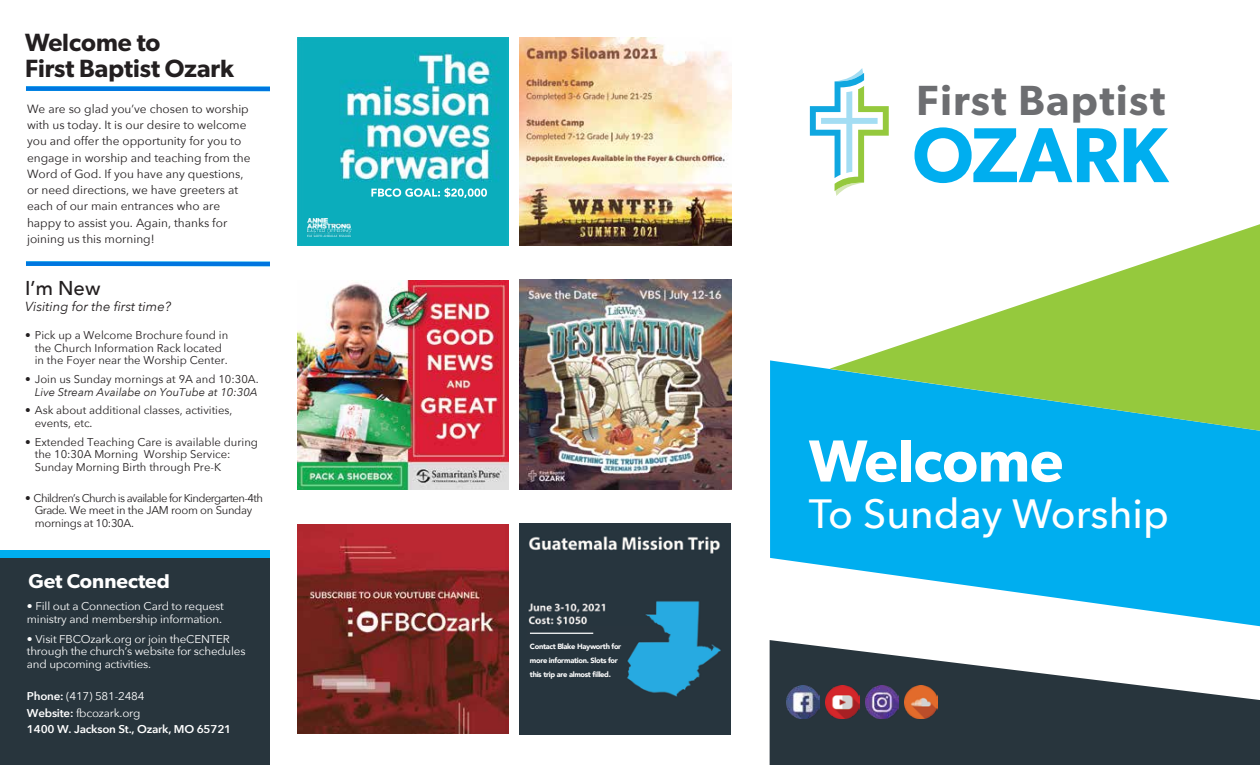
<style>
.page{position:relative;width:1260px;height:765px;background:#fff}
.page>*{position:absolute;margin:0;border:0;box-sizing:border-box;transform-origin:0 0}
.t1{font:600 78.12px "Gibson";color:#00aeef}
.t2{font:600 59.5px "Gibson";color:#fff}
.t3{font:600 42.25px "Gibson";letter-spacing:.04em;color:#6d6e71}
.t4{font:500 40.75px "Avenir Next";color:#fff}
.t5{font:600 25px/26px "Gibson";color:#231f20}
.t6{font:600 20px "Gibson";color:#fff}
.t7{font:500 20px "Avenir Next";color:#231f20}
.t8{font:italic 13.12px "Avenir Next";color:#231f20}
.t9{font:11.88px/16.2px "Avenir Next";color:#231f20}
.t10{font:11.25px/12.5px "Avenir Next";color:#231f20}
.t11{font:11.25px/12.5px "Avenir Next";letter-spacing:-.02em;color:#fff}
.t12{font:11.25px/12.5px "Avenir Next";letter-spacing:-.055em;color:#231f20}
.t13{font:600 11.25px/16.2px "Avenir Next";letter-spacing:-.02em;color:#fff}
.t14{font:italic 11.25px "Avenir Next";color:#231f20}
.t15{font:900 7.5px/13.8px "Avenir";letter-spacing:-.04em;color:#fff}
.s1{font-weight:400}
</style>
<div class="page">
<div style="left:0;top:557px;width:270px;height:208px;background:#28353d"></div>
<div style="left:0;top:551px;width:270px;height:7px;background:#00aeef"></div>
<div style="left:26px;top:261px;width:244px;height:5px;background:#0076e0"></div>
<div style="left:26px;top:86px;width:244px;height:5px;background:#0076e0"></div>
<svg style="left:770px;top:640px;width:490px;height:125px;fill:#28353d"></svg>
<svg style="left:770px;top:360px;width:490px;height:266px;fill:#00aeef"></svg>
<svg style="left:830px;top:224px;width:430px;height:207px"></svg>
<svg style="left:810px;top:68px;width:79px;height:128px"></svg>
<img style="left:905px;top:685px;width:33px;height:34px">
<img style="left:865px;top:685px;width:33px;height:34px">
<img style="left:826px;top:685px;width:33px;height:34px">
<img style="left:786px;top:685px;width:33px;height:34px">
<img style="left:297px;top:525px;width:211px;height:208px">
<img style="left:519px;top:38px;width:212px;height:208px">
<img style="left:519px;top:279px;width:212px;height:211px">
<img style="left:297px;top:280px;width:211px;height:210px">
<img style="left:297px;top:38px;width:211px;height:208px">
<img style="left:307px;top:218px;width:45px;height:18px">
<svg style="left:371px;top:188px;width:116px;height:10px"></svg>
<img style="left:520px;top:523px;width:211px;height:211px">
<div style="left:527px;top:626px;width:132px;height:14px;background:#28353e"></div>
<hr style="left:530px;top:633px;width:63px;height:1px;background:#fff">
<h3 class="t5" style="left:25px;top:29px;width:210px">Welcome to<br>First Baptist Ozark</h3>
<p class="t9" style="left:27px;top:100px;width:225px">We are so glad you’ve chosen to worship with us today. It is our desire to welcome you and offer the opportunity for you to engage in worship and teaching from the Word of God. If you have any questions, or need directions, we have greeters at each of our main entrances who are happy to assist you. Again, thanks for joining us this morning!</p>
<h3 class="t7" style="left:25px;top:271px;width:77px">I’m New</h3>
<p class="t8" style="left:25px;top:296px;width:147px">Visiting for the first time?</p>
<p class="t10" style="left:35px;top:329px;width:195px;text-indent:-10px">• Pick up a Welcome Brochure found in the Church Information Rack located in the Foyer near the Worship Center.</p>
<p class="t10" style="left:25px;top:372px;width:235px">• Join us Sunday mornings at 9A and 10:30A.</p>
<p class="t14" style="left:35px;top:382px;width:224px">Live Stream Availabe on YouTube at 10:30A</p>
<p class="t10" style="left:35px;top:404px;width:199px;text-indent:-10px">• Ask about additional classes, activities, events, etc.</p>
<p class="t10" style="left:35px;top:435px;width:225px;text-indent:-10px">• Extended Teaching Care is available during the 10:30A Morning Worship Service:<br>Sunday Morning Birth through Pre-K</p>
<p class="t12" style="left:35px;top:491px;width:230px;text-indent:-10px">• Children’s Church is available for Kindergarten-4th<br>Grade. We meet in the JAM room on Sunday mornings at 10:30A.</p>
<h3 class="t6" style="left:28px;top:569px;width:143px">Get Connected</h3>
<p class="t11" style="left:27px;top:600px;width:198px">• Fill out a Connection Card to request ministry and membership information.</p>
<p class="t11" style="left:27px;top:632px;width:220px">• Visit FBCOzark.org or join theCENTER through the church’s website for schedules and upcoming activities.</p>
<p class="t13" style="left:27px;top:688px;width:206px">Phone: <span class="s1">(417) 581-2484<br></span>Website: <span class="s1">fbcozark.org<br></span>1400 W. Jackson St., Ozark, MO 65721</p>
<p class="t15" style="left:530px;top:640px;width:93px">Contact Blake Hayworth for more information. Slots for this trip are almost filled.</p>
<h3 class="t3" style="left:917px;top:75px;width:250px">First Baptist</h3>
<h1 class="t1" style="left:912px;top:108px;width:257px">OZARK</h1>
<h2 class="t2" style="left:809px;top:425px;width:256px">Welcome</h2>
<h3 class="t4" style="left:809px;top:479px;width:361px">To Sunday Worship</h3>
</div>
